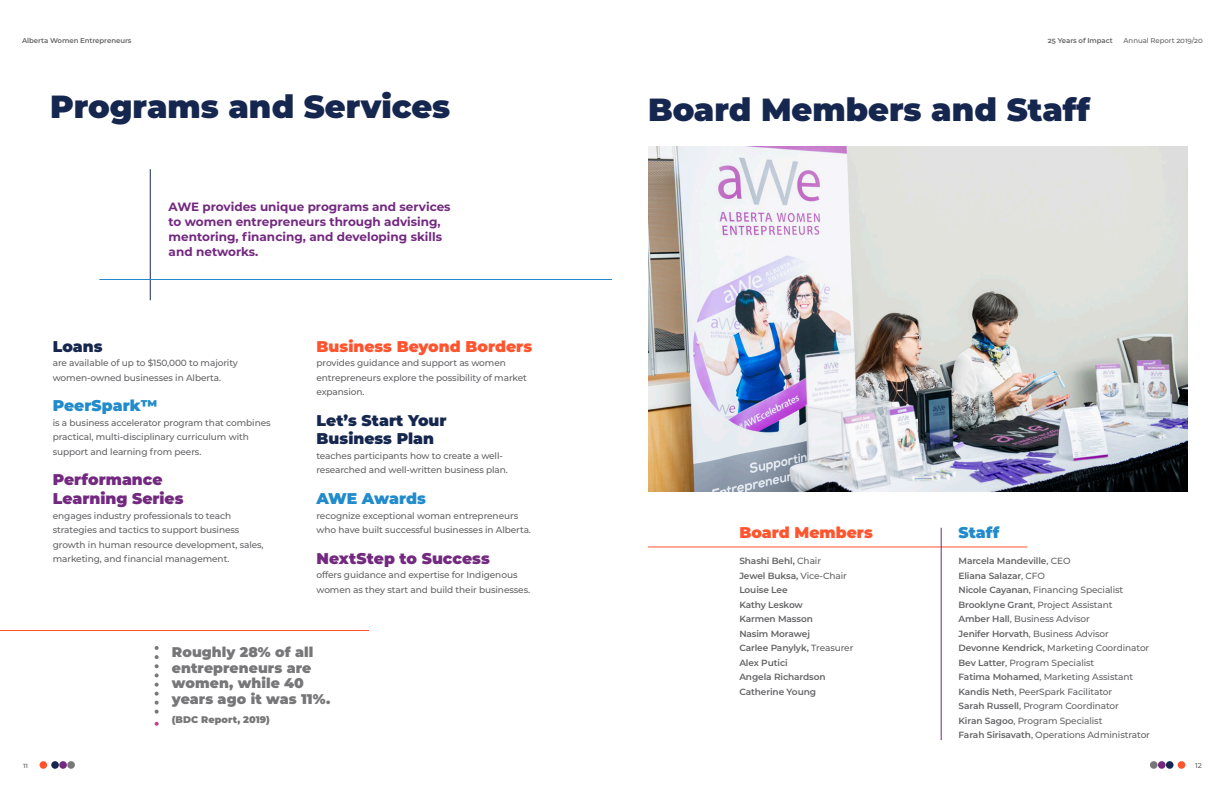
<style>
.page{position:relative;width:1224px;height:792px;background:#fff}
.page>*{position:absolute;margin:0;border:0;box-sizing:border-box;transform-origin:0 0}
.t1{font:900 32px "Montserrat";color:#16274f}
.t2{font:900 15.6px/18.7px "Montserrat";color:#732980}
.t3{font:900 15.6px "Montserrat";color:#ff542e}
.t4{font:900 15.6px/18.7px "Montserrat";color:#16274f}
.t5{font:900 15.6px "Montserrat";color:#218bcb}
.t6{font:900 14px/15.6px "Montserrat";letter-spacing:.005em;color:#777779}
.t7{font:700 12px/15px "Montserrat";color:#732980}
.t8{font:900 9.6px "Montserrat";letter-spacing:.005em;color:#777779}
.t9{font:500 9px/14.5px "Montserrat";letter-spacing:-.01em;color:#636366}
.t10{font:600 9px "Montserrat";letter-spacing:-.01em;color:#636366}
.t11{font:600 7px "Montserrat";letter-spacing:-.01em;color:#636366}
.t12{font:500 7px "Montserrat";letter-spacing:-.01em;color:#636366}
.s1{font-weight:500}
.s2{font-weight:600}
</style>
<div class="page">
<div style="left:40px;top:761px;width:7px;height:8px;background:#ff542e;border-radius:50%"></div>
<div style="left:67px;top:761px;width:8px;height:8px;background:#777779;border-radius:50%"></div>
<div style="left:59px;top:761px;width:8px;height:8px;background:#732980;border-radius:50%"></div>
<div style="left:51px;top:761px;width:8px;height:8px;background:#16274f;border-radius:50%"></div>
<div style="left:1178px;top:761px;width:7px;height:8px;background:#ff542e;border-radius:50%"></div>
<div style="left:1150px;top:761px;width:8px;height:8px;background:#777779;border-radius:50%"></div>
<div style="left:1158px;top:761px;width:8px;height:8px;background:#732980;border-radius:50%"></div>
<div style="left:1166px;top:761px;width:8px;height:8px;background:#16274f;border-radius:50%"></div>
<hr style="left:150px;top:169px;width:1px;height:131px;background:#16274f">
<hr style="left:99px;top:279px;width:513px;height:1px;background:#218bcb">
<hr style="left:0;top:630px;width:369px;height:1px;background:#ff542e">
<hr style="left:648px;top:546px;width:379px;height:1px;background:#ff542e">
<hr style="left:941px;top:528px;width:1px;height:212px;background:#73297f">
<img style="left:648px;top:147px;width:540px;height:344px">
<svg style="left:155px;top:646px;width:4px;height:31px"></svg>
<svg style="left:155px;top:683px;width:4px;height:31px"></svg>
<svg style="left:155px;top:722px;width:4px;height:4px"></svg>
<p class="t11" style="left:22px;top:35px;width:111px">Alberta Women Entrepreneurs</p>
<p class="t11" style="left:1048px;top:35px;width:66px">25 Years of Impact</p>
<p class="t12" style="left:1124px;top:35px;width:81px">Annual Report 2019/20</p>
<p class="t1" style="left:50px;top:82px;width:402px">Programs and Services</p>
<p class="t7" style="left:169px;top:199px;width:284px">AWE provides unique programs and services to women entrepreneurs through advising, mentoring, financing, and developing skills and networks.</p>
<p class="t4" style="left:53px;top:336px;width:51px">Loans</p>
<p class="t9" style="left:53px;top:355px;width:187px">are available of up to $150,000 to majority women-owned businesses in Alberta.</p>
<p class="t5" style="left:53px;top:394px;width:106px">PeerSpark™</p>
<p class="t9" style="left:53px;top:415px;width:219px">is a business accelerator program that combines practical, multi-disciplinary curriculum with support and learning from peers.</p>
<p class="t2" style="left:53px;top:470px;width:132px">Performance<br>Learning Series</p>
<p class="t9" style="left:53px;top:508px;width:212px">engages industry professionals to teach strategies and tactics to support business growth in human resource development, sales, marketing, and financial management.</p>
<p class="t3" style="left:316px;top:334px;width:217px">Business Beyond Borders</p>
<p class="t9" style="left:316px;top:355px;width:212px">provides guidance and support as women entrepreneurs explore the possibility of market expansion.</p>
<p class="t4" style="left:316px;top:410px;width:132px">Let’s Start Your<br>Business Plan</p>
<p class="t9" style="left:316px;top:448px;width:193px">teaches participants how to create a well&shy;researched and well-written business plan.</p>
<p class="t5" style="left:316px;top:487px;width:111px">AWE Awards</p>
<p class="t9" style="left:316px;top:508px;width:216px">recognize exceptional woman entrepreneurs who have built successful businesses in Alberta.</p>
<p class="t2" style="left:316px;top:548px;width:175px">NextStep to Success</p>
<p class="t9" style="left:316px;top:567px;width:215px;line-height:15px">offers guidance and expertise for Indigenous women as they start and build their businesses.</p>
<p class="t6" style="left:172px;top:644px;width:160px">Roughly 28% of all entrepreneurs are women, while 40 years ago it was 11%.</p>
<p class="t8" style="left:172px;top:712px;width:100px">(BDC Report, 2019)</p>
<p class="t1" style="left:648px;top:86px;width:444px">Board Members and Staff</p>
<p class="t3" style="left:739px;top:521px;width:135px">Board Members</p>
<p class="t10" style="left:739px;top:555px;width:83px">Shashi Behl, <span class="s1">Chair</span></p>
<p class="t10" style="left:739px;top:569px;width:109px">Jewel Buksa, <span class="s1">Vice-Chair</span></p>
<p class="t10" style="left:739px;top:584px;width:50px">Louise Lee</p>
<p class="t10" style="left:739px;top:598px;width:65px">Kathy Leskow</p>
<p class="t10" style="left:739px;top:613px;width:75px">Karmen Masson</p>
<p class="t10" style="left:739px;top:627px;width:72px">Nasim Morawej</p>
<p class="t10" style="left:739px;top:642px;width:116px">Carlee Panylyk, <span class="s1">Treasurer</span></p>
<p class="t10" style="left:739px;top:656px;width:50px">Alex Putici</p>
<p class="t10" style="left:739px;top:671px;width:88px">Angela Richardson</p>
<p class="t10" style="left:739px;top:685px;width:78px">Catherine Young</p>
<p class="t5" style="left:959px;top:521px;width:42px">Staff</p>
<p class="t9" style="left:959px;top:553px;width:193px"><span class="s2">Marcela Mandeville</span>, CEO<br><span class="s2">Eliana Salazar</span>, CFO<br><span class="s2">Nicole Cayanan</span>, Financing Specialist <span class="s2">Brooklyne Grant</span>, Project Assistant<br><span class="s2">Amber Hall</span>, Business Advisor<br><span class="s2">Jenifer Horvath</span>, Business Advisor <span class="s2">Devonne Kendrick</span>, Marketing Coordinator <span class="s2">Bev Latter</span>, Program Specialist<br><span class="s2">Fatima Mohamed</span>, Marketing Assistant <span class="s2">Kandis Neth</span>, PeerSpark Facilitator<br><span class="s2">Sarah Russell</span>, Program Coordinator<br><span class="s2">Kiran Sagoo</span>, Program Specialist<br><span class="s2">Farah Sirisavath</span>, Operations Administrator</p>
<p class="t12" style="left:23px;top:761px;width:7px">11</p>
<p class="t12" style="left:1195px;top:761px;width:8px">12</p>
</div>
